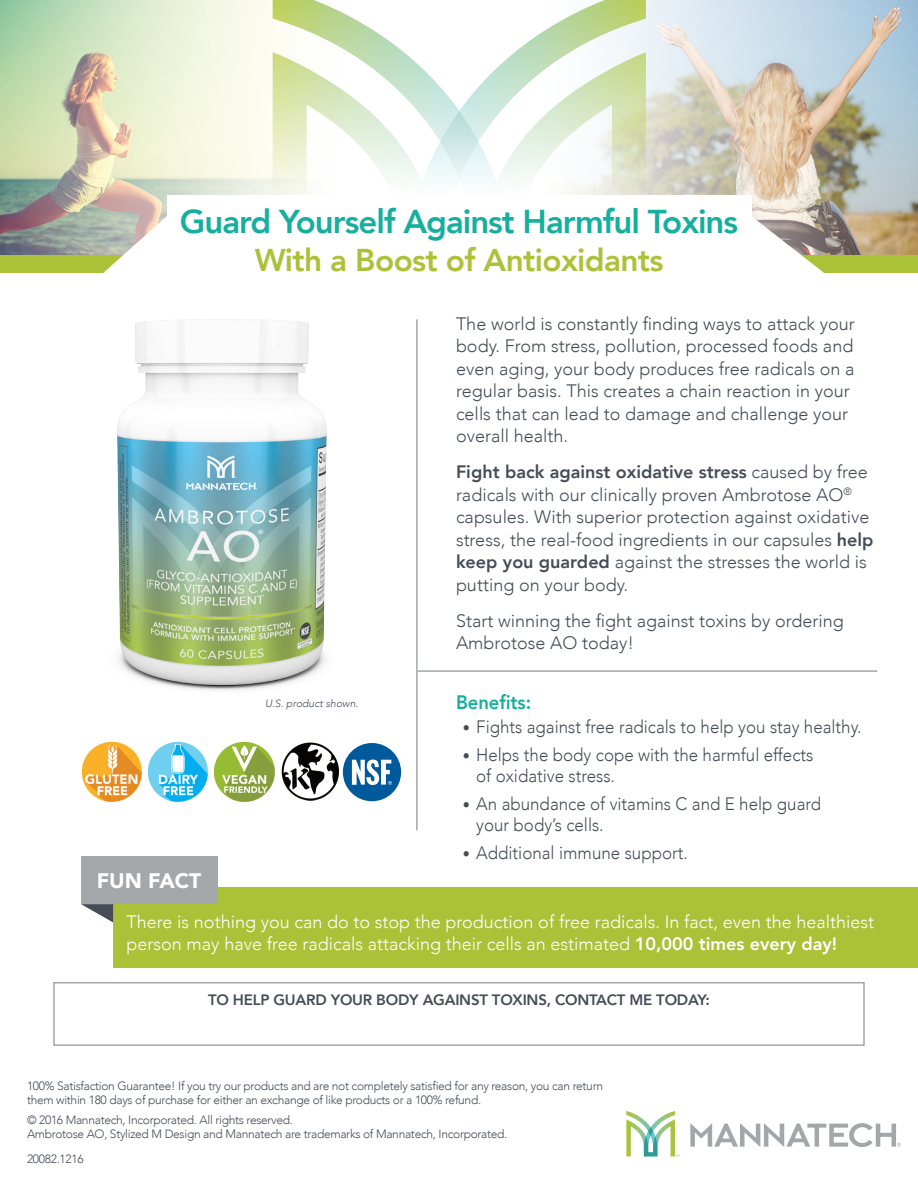
<style>
.page{position:relative;width:918px;height:1188px;background:#fff}
.page>*{position:absolute;margin:0;border:0;box-sizing:border-box;transform-origin:0 0}
.t1{font:800 33px "Avenir";letter-spacing:-.03em;color:#16af9e}
.t2{font:800 31.5px "Avenir";letter-spacing:-.02em;color:#abc138}
.t3{font:900 21px "Avenir";color:#fff}
.t4{font:800 19.5px "Avenir";color:#16af9e;scale:.94 1}
.t5{font:300 18px/22.5px "Avenir";color:#464d56}
.t6{font:300 18px/21px "Avenir";color:#464d56;scale:.94 1}
.t7{font:300 18px/21.6px "Avenir";color:#fff}
.t8{font:800 15px "Avenir";letter-spacing:-.015em;color:#464d56}
.t9{font:300 12px/13.5px "Avenir";letter-spacing:-.025em;color:#464d56}
.t10{font:italic 300 10.5px "Avenir";color:#464d56}
.s1{font-weight:800}
.s2{font-size:15px}
</style>
<div class="page">
<div style="left:0;top:255px;width:918px;height:17px;background:#abc138"></div>
<img style="left:646px;top:0;width:272px;height:255px">
<img style="left:0;top:0;width:273px;height:255px">
<svg style="left:97px;top:215px;width:70px;height:51px"></svg>
<svg style="left:751px;top:215px;width:81px;height:58px"></svg>
<svg style="left:273px;top:0;width:134px;height:195px"></svg>
<svg style="left:407px;top:0;width:239px;height:195px"></svg>
<div style="left:167px;top:195px;width:584px;height:84px;background:#fff"></div>
<img style="left:0;top:266px;width:327px;height:424px">
<hr style="left:416px;top:319px;width:2px;height:511px;background:#a3a7a9">
<hr style="left:418px;top:670px;width:459px;height:2px;background:#a3a7a9">
<svg style="left:626px;top:1111px;width:54px;height:46px"></svg>
<svg style="left:690px;top:1123px;width:211px;height:24px"></svg>
<div style="left:53px;top:982px;width:812px;height:64px;border:2px solid #a3a7a9"></div>
<div style="left:113px;top:888px;width:805px;height:80px;background:#abc138"></div>
<div style="left:81px;top:856px;width:136px;height:48px;background:#a3a7a9"></div>
<svg style="left:81px;top:904px;width:32px;height:18px"></svg>
<img style="left:82px;top:741px;width:61px;height:61px">
<img style="left:148px;top:741px;width:61px;height:61px">
<img style="left:214px;top:741px;width:61px;height:61px">
<img style="left:281px;top:742px;width:58px;height:58px">
<div style="left:343px;top:743px;width:58px;height:58px;background:#00599a;border-radius:50%"></div>
<svg style="left:352px;top:760px;width:40px;height:25px"></svg>
<p class="t1" style="left:180px;top:196px;width:560px">Guard Yourself Against Harmful Toxins</p>
<p class="t2" style="left:255px;top:236px;width:410px">With a Boost of Antioxidants</p>
<p class="t10" style="left:265px;top:697px;width:95px">U.S. product shown.</p>
<p class="t3" style="left:97px;top:862px;width:106px">FUN FACT</p>
<p class="t5" style="left:456px;top:313px;width:400px">The world is constantly finding ways to attack your body. From stress, pollution, processed foods and even aging, your body produces free radicals on a regular basis. This creates a chain reaction in your cells that can lead to damage and challenge your overall health.</p>
<p class="t5" style="left:456px;top:461px;width:419px"><span class="s1">Fight back against oxidative stress</span> caused by free radicals with our clinically proven Ambrotose AO<sup>® </sup>capsules. With superior protection against oxidative stress, the real-food ingredients in our capsules <span class="s1">help keep you guarded</span> against the stresses the world is putting on your body.</p>
<p class="t5" style="left:456px;top:610px;width:389px">Start winning the fight against toxins by ordering<br>Ambrotose AO today!</p>
<p class="t4" style="left:456px;top:687px;width:81px">Benefits:</p>
<p class="t6" style="left:463px;top:717px;width:426px"><span class="s2">•</span> Fights against free radicals to help you stay healthy.</p>
<p class="t6" style="left:476px;top:745px;width:360px;text-indent:-14px"><span class="s2">•</span> Helps the body cope with the harmful effects of oxidative stress.</p>
<p class="t6" style="left:476px;top:793px;width:368px;text-indent:-14px"><span class="s2">•</span> An abundance of vitamins C and E help guard your body’s cells.</p>
<p class="t6" style="left:463px;top:842px;width:241px"><span class="s2">•</span> Additional immune support.</p>
<p class="t7" style="left:127px;top:911px;width:749px">There is nothing you can do to stop the production of free radicals. In fact, even the healthiest person may have free radicals attacking their cells an estimated <span class="s1">10,000 times every day!</span></p>
<p class="t8" style="left:208px;top:988px;width:503px">TO HELP GUARD YOUR BODY AGAINST TOXINS, CONTACT ME TODAY:</p>
<p class="t9" style="left:27px;top:1079px;width:578px">100% Satisfaction Guarantee! If you try our products and are not completely satisfied for any reason, you can return them within 180 days of purchase for either an exchange of like products or a 100% refund.</p>
<p class="t9" style="left:27px;top:1113px;width:268px">© 2016 Mannatech, Incorporated. All rights reserved.</p>
<p class="t9" style="left:27px;top:1127px;width:482px">Ambrotose AO, Stylized M Design and Mannatech are trademarks of Mannatech, Incorporated.</p>
<p class="t9" style="left:27px;top:1152px;width:58px">20082.1216</p>
</div>
